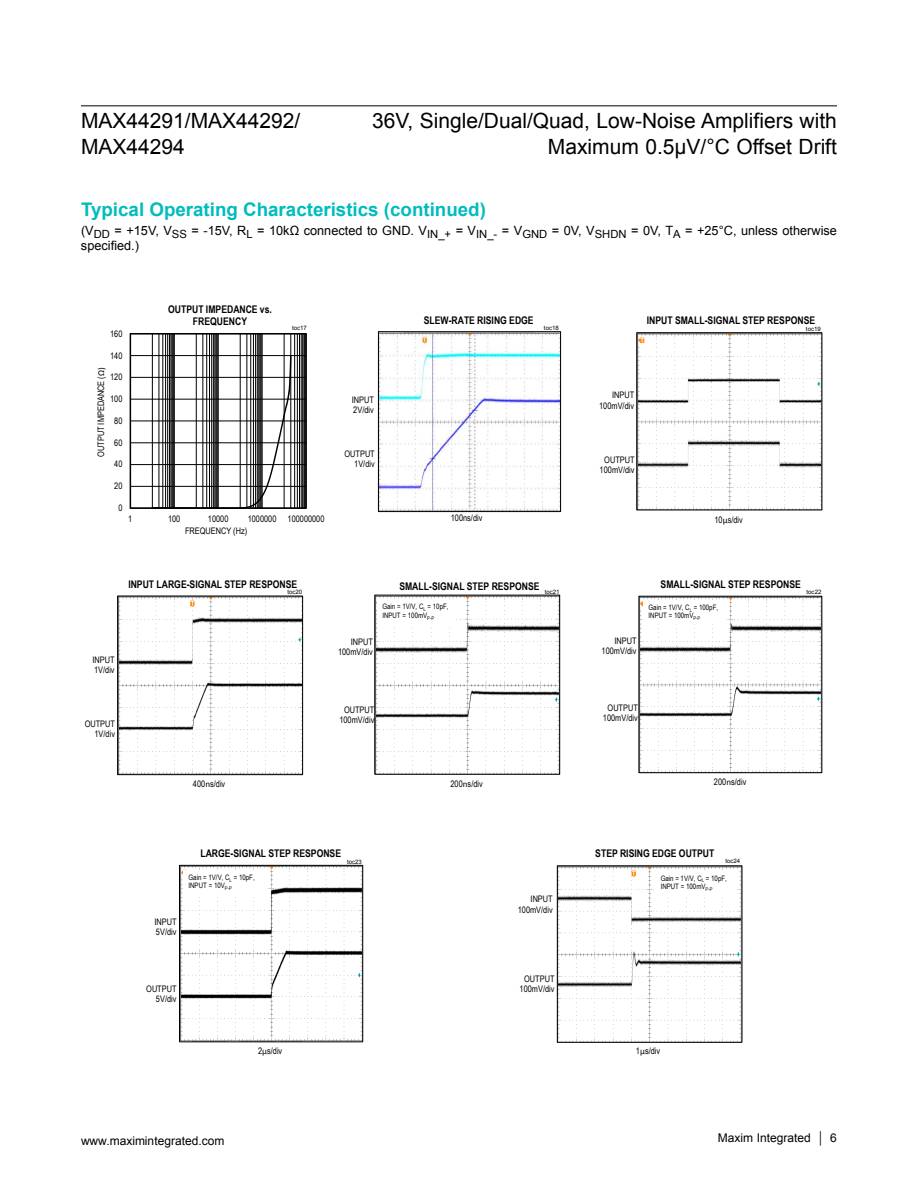
<style>
.page{position:relative;width:918px;height:1188px;background:#fff}
.page>*{position:absolute;margin:0;border:0;box-sizing:border-box;transform-origin:0 0}
.t1{font:21px/25.2px "Arial";color:#000}
.t2{font:700 18.75px "Arial";color:#00bcbd}
.t3{font:12.75px/15px "Arial";color:#000}
.t4{font:12px "Arial";color:#000}
.t5{font:700 10.5px/12px "Arial Narrow";color:#000;text-align:center}
.t6{font:9px/10.2px "Arial Narrow";color:#000;text-align:right}
.t7{font:7.5px/8.7px "Arial Narrow";color:#000}
.t8{font:6px "Arial";color:#000}
.s1{font-family:"Calibri"}
</style>
<div class="page">
<img style="left:380px;top:333px;width:179px;height:177px">
<div style="left:378px;top:331px;width:183px;height:181px;border:1px solid #000"></div>
<img style="left:638px;top:334px;width:182px;height:174px">
<div style="left:636px;top:332px;width:186px;height:178px;border:1px solid #000"></div>
<img style="left:119px;top:598px;width:182px;height:175px">
<div style="left:117px;top:596px;width:186px;height:179px;border:1px solid #000"></div>
<img style="left:376px;top:597px;width:182px;height:176px">
<div style="left:374px;top:595px;width:186px;height:180px;border:1px solid #000"></div>
<div style="left:377px;top:599px;width:78px;height:26px;background:#fff"></div>
<img style="left:641px;top:598px;width:179px;height:173px">
<div style="left:639px;top:596px;width:183px;height:177px;border:1px solid #000"></div>
<div style="left:643px;top:600px;width:82px;height:24px;background:#fff"></div>
<img style="left:181px;top:867px;width:180px;height:173px">
<div style="left:179px;top:865px;width:184px;height:177px;border:1px solid #000"></div>
<div style="left:183px;top:870px;width:82px;height:24px;background:#fff"></div>
<hr style="left:130px;top:486px;width:176px;height:1px;background:#000">
<hr style="left:130px;top:464px;width:176px;height:1px;background:#000">
<hr style="left:130px;top:443px;width:176px;height:1px;background:#000">
<hr style="left:130px;top:421px;width:176px;height:1px;background:#000">
<hr style="left:130px;top:399px;width:176px;height:1px;background:#000">
<hr style="left:130px;top:377px;width:176px;height:1px;background:#000">
<hr style="left:130px;top:355px;width:176px;height:1px;background:#000">
<hr style="left:152px;top:334px;width:1px;height:174px;background:#000">
<hr style="left:159px;top:334px;width:1px;height:174px;background:#000">
<hr style="left:163px;top:334px;width:1px;height:174px;background:#000">
<hr style="left:165px;top:334px;width:1px;height:174px;background:#000">
<hr style="left:167px;top:334px;width:1px;height:174px;background:#000">
<hr style="left:169px;top:334px;width:1px;height:174px;background:#000">
<hr style="left:171px;top:334px;width:1px;height:174px;background:#000">
<hr style="left:172px;top:334px;width:1px;height:174px;background:#000">
<hr style="left:173px;top:334px;width:1px;height:174px;background:#000">
<hr style="left:196px;top:334px;width:1px;height:174px;background:#000">
<hr style="left:203px;top:334px;width:1px;height:174px;background:#000">
<hr style="left:206px;top:334px;width:1px;height:174px;background:#000">
<hr style="left:209px;top:334px;width:1px;height:174px;background:#000">
<hr style="left:211px;top:334px;width:1px;height:174px;background:#000">
<hr style="left:213px;top:334px;width:1px;height:174px;background:#000">
<hr style="left:215px;top:334px;width:1px;height:174px;background:#000">
<hr style="left:216px;top:334px;width:1px;height:174px;background:#000">
<hr style="left:217px;top:334px;width:1px;height:174px;background:#000">
<hr style="left:240px;top:334px;width:1px;height:174px;background:#000">
<hr style="left:247px;top:334px;width:1px;height:174px;background:#000">
<hr style="left:250px;top:334px;width:1px;height:174px;background:#000">
<hr style="left:253px;top:334px;width:1px;height:174px;background:#000">
<hr style="left:255px;top:334px;width:1px;height:174px;background:#000">
<hr style="left:257px;top:334px;width:1px;height:174px;background:#000">
<hr style="left:258px;top:334px;width:1px;height:174px;background:#000">
<hr style="left:260px;top:334px;width:1px;height:174px;background:#000">
<hr style="left:261px;top:334px;width:1px;height:174px;background:#000">
<hr style="left:284px;top:334px;width:1px;height:174px;background:#000">
<hr style="left:291px;top:334px;width:1px;height:174px;background:#000">
<hr style="left:294px;top:334px;width:1px;height:174px;background:#000">
<hr style="left:297px;top:334px;width:1px;height:174px;background:#000">
<hr style="left:299px;top:334px;width:1px;height:174px;background:#000">
<hr style="left:301px;top:334px;width:1px;height:174px;background:#000">
<hr style="left:302px;top:334px;width:1px;height:174px;background:#000">
<hr style="left:304px;top:334px;width:1px;height:174px;background:#000">
<hr style="left:174px;top:334px;width:1px;height:174px;background:#000">
<hr style="left:218px;top:334px;width:1px;height:174px;background:#000">
<hr style="left:262px;top:334px;width:1px;height:174px;background:#000">
<div style="left:130px;top:333px;width:177px;height:176px;border:1px solid #000"></div>
<svg style="left:151px;top:354px;width:141px;height:155px"></svg>
<img style="left:559px;top:867px;width:181px;height:174px">
<div style="left:557px;top:865px;width:185px;height:178px;border:1px solid #000"></div>
<div style="left:655px;top:871px;width:82px;height:23px;background:#fff"></div>
<hr style="left:81px;top:105px;width:756px;height:1px;background:#000">
<h1 class="t1" style="left:81px;top:110px;width:221px">MAX44291/MAX44292/<br>MAX44294</h1>
<h1 class="t1" style="left:372px;top:110px;width:466px;text-align:right">36V, Single/Dual/Quad, Low-Noise Amplifiers with<br>Maximum 0.5µV/°C Offset Drift</h1>
<h2 class="t2" style="left:81px;top:197px;width:406px">Typical Operating Characteristics (continued)</h2>
<h3 class="t3" style="left:81px;top:223px;width:757px">(V<sub>DD</sub> = +15V, V<sub>SS</sub> = -15V, R<sub>L</sub> = 10kΩ connected to GND. V<sub>IN_+</sub> = V<sub>IN_-</sub> = V<sub>GND</sub> = 0V, V<sub>SHDN</sub> = 0V, T<sub>A</sub> = +25°C, unless otherwise specified.)</h3>
<p class="t6" style="left:110px;top:329px;width:14px">160</p>
<p class="t6" style="left:110px;top:351px;width:14px">140</p>
<p class="t6" style="left:95px;top:457px;width:91px;rotate:-90deg">OUTPUT IMPEDANCE (<span class="s1">Ω)</span></p>
<p class="t6" style="left:110px;top:373px;width:14px">120</p>
<p class="t6" style="left:110px;top:395px;width:14px">100</p>
<p class="t6" style="left:114px;top:416px;width:10px">80</p>
<p class="t6" style="left:114px;top:438px;width:10px">60</p>
<p class="t6" style="left:114px;top:460px;width:10px">40</p>
<p class="t6" style="left:114px;top:482px;width:10px">20</p>
<p class="t6" style="left:118px;top:504px;width:6px">0</p>
<p class="t5" style="left:168px;top:304px;width:105px">OUTPUT IMPEDANCE vs.<br>FREQUENCY</p>
<p class="t8" style="left:292px;top:325px;width:16px">toc17</p>
<p class="t6" style="left:128px;top:515px;width:6px">1</p>
<p class="t6" style="left:168px;top:515px;width:14px">100</p>
<p class="t6" style="left:208px;top:515px;width:22px">10000</p>
<p class="t6" style="left:248px;top:515px;width:78px">1000000 100000000</p>
<p class="t6" style="left:185px;top:526px;width:64px">FREQUENCY (Hz)</p>
<p class="t6" style="left:352px;top:396px;width:24px;text-align:left">INPUT<br>2V/div</p>
<p class="t6" style="left:344px;top:449px;width:32px">OUTPUT<br>1V/div</p>
<p class="t5" style="left:424px;top:315px;width:112px">SLEW-RATE RISING EDGE</p>
<p class="t8" style="left:544px;top:324px;width:16px">toc18</p>
<p class="t6" style="left:451px;top:513px;width:33px">100ns/div</p>
<p class="t5" style="left:128px;top:580px;width:171px">INPUT LARGE-SIGNAL STEP RESPONSE</p>
<p class="t8" style="left:287px;top:588px;width:16px">toc20</p>
<p class="t6" style="left:93px;top:655px;width:24px;text-align:left">INPUT<br>1V/div</p>
<p class="t6" style="left:85px;top:720px;width:32px">OUTPUT<br>1V/div</p>
<p class="t6" style="left:193px;top:779px;width:34px">400<span class="s1">n</span>s/div</p>
<p class="t6" style="left:338px;top:638px;width:37px">INPUT<br>100mV/div</p>
<p class="t5" style="left:399px;top:581px;width:142px">SMALL-SIGNAL STEP RESPONSE</p>
<p class="t8" style="left:545px;top:590px;width:16px">toc21</p>
<p class="t7" style="left:382px;top:602px;width:68px">Gain = 1V/V, C<sub>L</sub> = 10pF,<br>INPUT = 100mV<sub>P-P</sub></p>
<p class="t6" style="left:339px;top:705px;width:37px;text-align:center">OUTPUT<br>100mV/div</p>
<p class="t6" style="left:450px;top:779px;width:34px">200<span class="s1">n</span>s/div</p>
<p class="t6" style="left:154px;top:918px;width:24px;text-align:left">INPUT<br>5V/div</p>
<p class="t5" style="left:200px;top:848px;width:142px">LARGE-SIGNAL STEP RESPONSE</p>
<p class="t7" style="left:189px;top:873px;width:68px">Gain = 1V/V, C<sub>L</sub> = 10pF,<br>INPUT = 10V<sub>P-P</sub></p>
<p class="t8" style="left:347px;top:858px;width:16px">toc23</p>
<p class="t6" style="left:146px;top:984px;width:32px">OUTPUT<br>5V/div</p>
<p class="t6" style="left:258px;top:1046px;width:26px">2<span class="s1">µ</span>s/div</p>
<p class="t6" style="left:518px;top:895px;width:37px">INPUT<br>100mV/div</p>
<p class="t6" style="left:520px;top:974px;width:37px;text-align:center">OUTPUT<br>100mV/div</p>
<p class="t5" style="left:647px;top:316px;width:170px">INPUT SMALL-SIGNAL STEP RESPONSE</p>
<p class="t8" style="left:806px;top:327px;width:16px">toc19</p>
<p class="t6" style="left:599px;top:391px;width:37px">INPUT<br>100mV/div</p>
<p class="t6" style="left:600px;top:455px;width:37px;text-align:center">OUTPUT<br>100mV/div</p>
<p class="t6" style="left:714px;top:515px;width:30px">10<span class="s1">µ</span>s/div</p>
<p class="t6" style="left:602px;top:636px;width:37px">INPUT<br>100mV/div</p>
<p class="t5" style="left:661px;top:579px;width:142px">SMALL-SIGNAL STEP RESPONSE</p>
<p class="t8" style="left:807px;top:590px;width:16px">toc22</p>
<p class="t7" style="left:649px;top:603px;width:71px">Gain = 1V/V, C<sub>L</sub> = 100pF,<br>INPUT = 100mV<sub>P-P</sub></p>
<p class="t6" style="left:603px;top:704px;width:37px;text-align:center">OUTPUT<br>100mV/div</p>
<p class="t6" style="left:714px;top:778px;width:34px">200<span class="s1">n</span>s/div</p>
<p class="t5" style="left:595px;top:848px;width:121px">STEP RISING EDGE OUTPUT</p>
<p class="t8" style="left:725px;top:859px;width:16px">toc24</p>
<p class="t7" style="left:661px;top:873px;width:68px">Gain = 1V/V, C<sub>L</sub> = 10pF,<br>INPUT = 100mV<sub>P-P</sub></p>
<p class="t6" style="left:636px;top:1046px;width:26px">1<span class="s1">µ</span>s/div</p>
<h3 class="t4" style="left:81px;top:1136px;width:145px">www.maximintegrated.com</h3>
<h3 class="t4" style="left:718px;top:1133px;width:121px">Maxim Integrated │ 6</h3>
</div>
